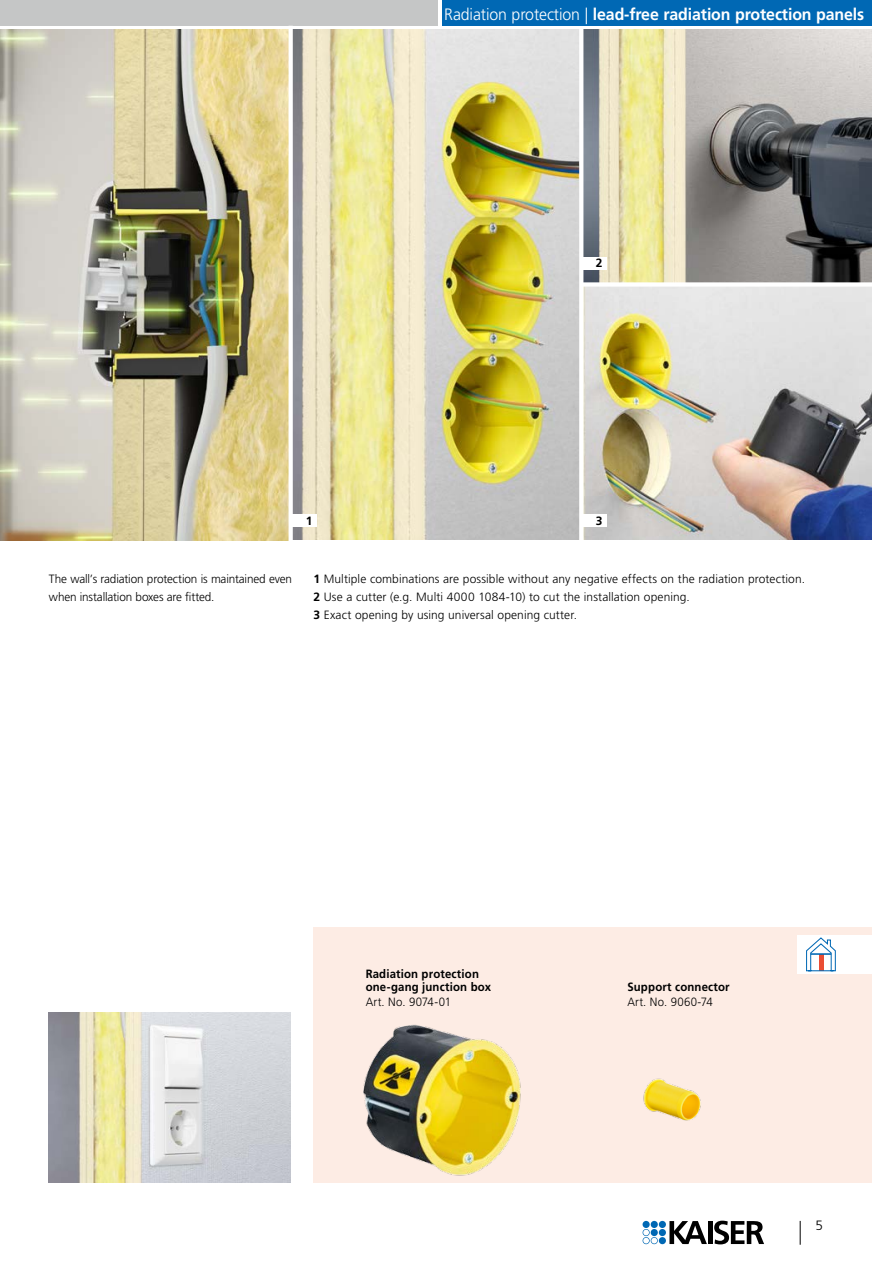
<style>
.page{position:relative;width:872px;height:1263px;background:#fff}
.page>*{position:absolute;margin:0;border:0;box-sizing:border-box;transform-origin:0 0}
.t1{font:700 16.5px "Frutiger LT Std";letter-spacing:-.01em;color:#fff;scale:.96 1}
.t2{font:300 13.5px "Frutiger LT Std";color:#000}
.t3{font:300 12px/18px "Frutiger LT Std";letter-spacing:.005em;color:#000}
.t4{font:300 12px/18px "Frutiger LT Std";letter-spacing:-.015em;color:#000}
.t5{font:700 12px/13.5px "Frutiger LT Std";letter-spacing:.015em;color:#000;scale:.95 1}
.t6{font:300 12px "Frutiger LT Std";letter-spacing:.005em;color:#000;scale:.95 1}
.t7{font:300 12px "Frutiger LT Std";letter-spacing:.025em;color:#000;scale:.95 1}
.t8{font:700 12px "Frutiger LT Std";letter-spacing:.015em;color:#000}
.s1{font-weight:300}
.s2{font-weight:700}
</style>
<div class="page">
<svg style="left:799px;top:1221px;width:1px;height:24px"></svg>
<div style="left:659px;top:1229px;width:7px;height:7px;background:#0068b4;border-radius:50%"></div>
<div style="left:650px;top:1221px;width:8px;height:7px;background:#0068b4;border-radius:50%"></div>
<div style="left:659px;top:1221px;width:7px;height:7px;background:#0068b4;border-radius:50%"></div>
<div style="left:642px;top:1221px;width:7px;height:7px;background:#0068b4;border-radius:50%"></div>
<div style="left:659px;top:1237px;width:7px;height:7px;background:#0068b4;border-radius:50%"></div>
<svg style="left:642px;top:1229px;width:16px;height:15px"></svg>
<hr style="left:708px;top:1221px;width:4px;height:23px;background:#000">
<svg style="left:714px;top:1221px;width:50px;height:23px"></svg>
<svg style="left:669px;top:1221px;width:38px;height:23px"></svg>
<div style="left:442px;top:0;width:430px;height:26px;background:#0068b4"></div>
<div style="left:0;top:0;width:438px;height:26px;background:#c5c6c6"></div>
<div style="left:313px;top:928px;width:559px;height:255px;background:#fdece4"></div>
<img style="left:0;top:30px;width:872px;height:510px">
<div style="left:797px;top:935px;width:75px;height:38px;background:#fff"></div>
<svg style="left:806px;top:937px;width:30px;height:34px"></svg>
<img style="left:363px;top:1024px;width:158px;height:152px">
<img style="left:643px;top:1078px;width:58px;height:43px">
<div style="left:288px;top:26px;width:5px;height:517px;background:#fff"></div>
<div style="left:581px;top:282px;width:291px;height:5px;background:#fff"></div>
<hr style="left:579px;top:27px;width:4px;height:519px;background:#fff">
<div style="left:581px;top:257px;width:26px;height:13px;background:#fff"></div>
<div style="left:291px;top:514px;width:26px;height:13px;background:#fff"></div>
<div style="left:581px;top:514px;width:26px;height:13px;background:#fff"></div>
<img style="left:49px;top:1013px;width:242px;height:169px">
<h1 class="t1" style="left:444px;top:5px;width:439px"><span class="s1">Radiation protection |</span> lead-free radiation protection panels</h1>
<p class="t8" style="left:596px;top:256px;width:8px">2</p>
<p class="t8" style="left:306px;top:514px;width:8px">1</p>
<p class="t8" style="left:596px;top:514px;width:8px">3</p>
<p class="t4" style="left:49px;top:570px;width:245px">The wall’s radiation protection is maintained even when installation boxes are fitted.</p>
<p class="t3" style="left:313px;top:570px;width:493px"><span class="s2">1</span> Multiple combinations are possible without any negative effects on the radiation protection.<br><span class="s2">2</span> Use a cutter (e.g. Multi 4000 1084-10) to cut the installation opening.<br><span class="s2">3</span> Exact opening by using universal opening cutter.</p>
<p class="t5" style="left:366px;top:967px;width:134px">Radiation protection one-gang junction box</p>
<p class="t6" style="left:366px;top:995px;width:91px">Art. No. 9074-01</p>
<p class="t5" style="left:627px;top:980px;width:109px">Support connector</p>
<p class="t7" style="left:627px;top:995px;width:92px">Art. No. 9060-74</p>
<p class="t2" style="left:815px;top:1218px;width:9px">5</p>
</div>
